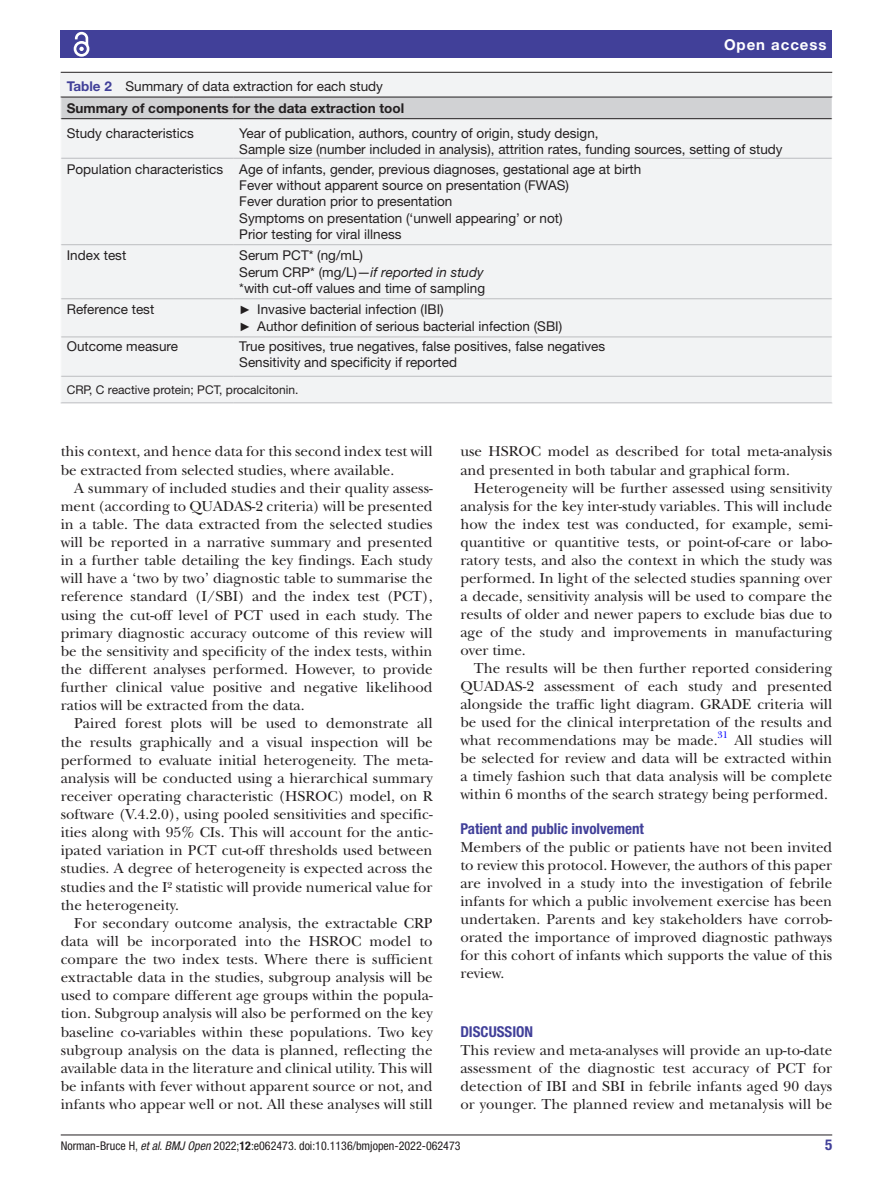
<style>
.page{position:relative;width:893px;height:1191px;background:#fff}
.page>*{position:absolute;margin:0;border:0;box-sizing:border-box;transform-origin:0 0}
.t1{font:15px/18.1px "New Baskerville";color:#231f20;text-align:justify}
.t2{font:700 condensed 15px "Helvetica Neue LT Std";color:#414099}
.t3{font:700 15px "Helvetica Neue LT Std";letter-spacing:.065em;color:#fff}
.t4{font:13.5px/16.2px "Helvetica Neue LT Std";color:#231f20}
.t5{font:700 13.5px/22px "Helvetica Neue LT Std";color:#231f20}
.t6{font:condensed 12px "Helvetica Neue LT Std";color:#231f20}
.t7{font:12px "Helvetica Neue LT Std";color:#231f20}
.t8{font:9.9px "New Baskerville";color:#00f}
.s1{color:#414099}
.s2{font-weight:400}
.s3{font-style:italic}
.s4{font-family:"Arial";font-size:12px}
.s5{font-weight:700}
</style>
<div class="page">
<hr style="left:61px;top:1134px;width:771px;height:1px;background:#231f20">
<div style="left:61px;top:31px;width:771px;height:27px;background:#414099"></div>
<svg style="left:73px;top:31px;width:17px;height:26px"></svg>
<div style="left:61px;top:73px;width:771px;height:330px;background:#f2f3f4"></div>
<hr style="left:61px;top:72px;width:771px;height:1px;background:#231f20">
<div style="left:61px;top:97px;width:771px;height:22px;background:#d1d2d4"></div>
<hr style="left:233px;top:118px;width:599px;height:1px;background:#231f20">
<hr style="left:61px;top:97px;width:172px;height:1px;background:#231f20">
<hr style="left:233px;top:97px;width:599px;height:1px;background:#231f20">
<hr style="left:61px;top:118px;width:172px;height:1px;background:#231f20">
<hr style="left:61px;top:158px;width:172px;height:1px;background:#bcbdc0">
<hr style="left:233px;top:158px;width:599px;height:1px;background:#bcbdc0">
<hr style="left:61px;top:244px;width:172px;height:1px;background:#bcbdc0">
<hr style="left:233px;top:244px;width:599px;height:1px;background:#bcbdc0">
<hr style="left:61px;top:298px;width:172px;height:1px;background:#bcbdc0">
<hr style="left:233px;top:298px;width:599px;height:1px;background:#bcbdc0">
<hr style="left:61px;top:337px;width:172px;height:1px;background:#bcbdc0">
<hr style="left:233px;top:337px;width:599px;height:1px;background:#bcbdc0">
<hr style="left:233px;top:376px;width:599px;height:1px;background:#bcbdc0">
<hr style="left:61px;top:376px;width:172px;height:1px;background:#bcbdc0">
<hr style="left:61px;top:402px;width:172px;height:1px;background:#bcbdc0">
<hr style="left:233px;top:402px;width:599px;height:1px;background:#bcbdc0">
<svg style="left:60px;top:97px;width:1px;height:22px"></svg>
<p class="t3" style="left:724px;top:35px;width:104px">Open access</p>
<p class="t5" style="left:67px;top:75px;width:339px"><span class="s1">Table 2</span> <span class="s2">Summary of data extraction for each study<br></span>Summary of components for the data extraction tool</p>
<p class="t4" style="left:67px;top:124px;width:129px">Study characteristics</p>
<p class="t4" style="left:239px;top:124px;width:545px">Year of publication, authors, country of origin, study design,<br>Sample size (number included in analysis), attrition rates, funding sources, setting of study</p>
<p class="t4" style="left:239px;top:161px;width:404px;text-indent:-173px">Population characteristics Age of infants, gender, previous diagnoses, gestational age at birth Fever without apparent source on presentation (FWAS)<br>Fever duration prior to presentation<br>Symptoms on presentation (‘unwell appearing’ or not)<br>Prior testing for viral illness</p>
<p class="t4" style="left:67px;top:247px;width:61px">Index test</p>
<p class="t4" style="left:239px;top:247px;width:247px">Serum PCT* (ng/mL)<br>Serum CRP* (mg/L)—<span class="s3">if reported in study </span>*with cut-off values and time of sampling</p>
<p class="t4" style="left:67px;top:301px;width:89px">Reference test</p>
<p class="t4" style="left:239px;top:301px;width:325px"><span class="s4">►</span> Invasive bacterial infection (IBI)<br><span class="s4">►</span> Author definition of serious bacterial infection (SBI)</p>
<p class="t4" style="left:67px;top:338px;width:113px">Outcome measure</p>
<p class="t4" style="left:239px;top:338px;width:367px">True positives, true negatives, false positives, false negatives<br>Sensitivity and specificity if reported</p>
<p class="t7" style="left:67px;top:382px;width:233px">CRP, C reactive protein; PCT, procalcitonin.</p>
<p class="t1" style="left:61px;top:442px;width:373px">this context, and hence data for this second index test will be extracted from selected studies, where available.</p>
<p class="t1" style="left:61px;top:479px;width:373px;text-indent:14px">A summary of included studies and their quality assess&shy;ment (according to QUADAS-2 criteria) will be presented in a table. The data extracted from the selected studies will be reported in a narrative summary and presented in a further table detailing the key findings. Each study will have a ‘two by two’ diagnostic table to summarise the reference standard (I/SBI) and the index test (PCT), using the cut-off level of PCT used in each study. The primary diagnostic accuracy outcome of this review will be the sensitivity and specificity of the index tests, within the different analyses performed. However, to provide further clinical value positive and negative likelihood ratios will be extracted from the data.</p>
<p class="t1" style="left:61px;top:714px;width:373px;text-indent:14px">Paired forest plots will be used to demonstrate all the results graphically and a visual inspection will be performed to evaluate initial heterogeneity. The meta&shy;analysis will be conducted using a hierarchical summary receiver operating characteristic (HSROC) model, on R software (V.4.2.0), using pooled sensitivities and specific&shy;ities along with 95% CIs. This will account for the antic&shy;ipated variation in PCT cut-off thresholds used between studies. A degree of heterogeneity is expected across the studies and the I² statistic will provide numerical value for the heterogeneity.</p>
<p class="t1" style="left:61px;top:914px;width:373px;text-indent:14px">For secondary outcome analysis, the extractable CRP data will be incorporated into the HSROC model to compare the two index tests. Where there is sufficient extractable data in the studies, subgroup analysis will be used to compare different age groups within the popula&shy;tion. Subgroup analysis will also be performed on the key baseline co-variables within these populations. Two key subgroup analysis on the data is planned, reflecting the available data in the literature and clinical utility. This will be infants with fever without apparent source or not, and infants who appear well or not. All these analyses will still</p>
<p class="t1" style="left:460px;top:442px;width:373px">use HSROC model as described for total meta-analysis and presented in both tabular and graphical form.</p>
<p class="t1" style="left:460px;top:479px;width:373px;text-indent:13px">Heterogeneity will be further assessed using sensitivity analysis for the key inter-study variables. This will include how the index test was conducted, for example, semi&shy;quantitive or quantitive tests, or point-of-care or labo&shy;ratory tests, and also the context in which the study was performed. In light of the selected studies spanning over a decade, sensitivity analysis will be used to compare the results of older and newer papers to exclude bias due to age of the study and improvements in manufacturing over time.</p>
<p class="t1" style="left:460px;top:659px;width:373px;text-indent:13px">The results will be then further reported considering QUADAS-2 assessment of each study and presented alongside the traffic light diagram. GRADE criteria will be used for the clinical interpretation of the results and what recommendations may be made.</p>
<p class="t8" style="left:718px;top:729px;width:12px">31</p>
<p class="t1" style="left:460px;top:731px;width:373px;text-indent:274px">All studies will be selected for review and data will be extracted within a timely fashion such that data analysis will be complete within 6 months of the search strategy being performed.</p>
<p class="t2" style="left:460px;top:819px;width:185px">Patient and public involvement</p>
<p class="t1" style="left:460px;top:838px;width:373px">Members of the public or patients have not been invited to review this protocol. However, the authors of this paper are involved in a study into the investigation of febrile infants for which a public involvement exercise has been undertaken. Parents and key stakeholders have corrob&shy;orated the importance of improved diagnostic pathways for this cohort of infants which supports the value of this review.</p>
<p class="t2" style="left:460px;top:1023px;width:74px">DISCUSSION</p>
<p class="t1" style="left:460px;top:1041px;width:373px">This review and meta-analyses will provide an up-to-date assessment of the diagnostic test accuracy of PCT for detection of IBI and SBI in febrile infants aged 90 days or younger. The planned review and metanalysis will be</p>
<p class="t6" style="left:61px;top:1138px;width:401px">Norman-Bruce H, <span class="s3">et al</span>. <span class="s3">BMJ Open</span> 2022;<span class="s5">12</span>:e062473. doi:10.1136/bmjopen-2022-062473</p>
<p class="t2" style="left:825px;top:1135px;width:9px">5</p>
</div>
